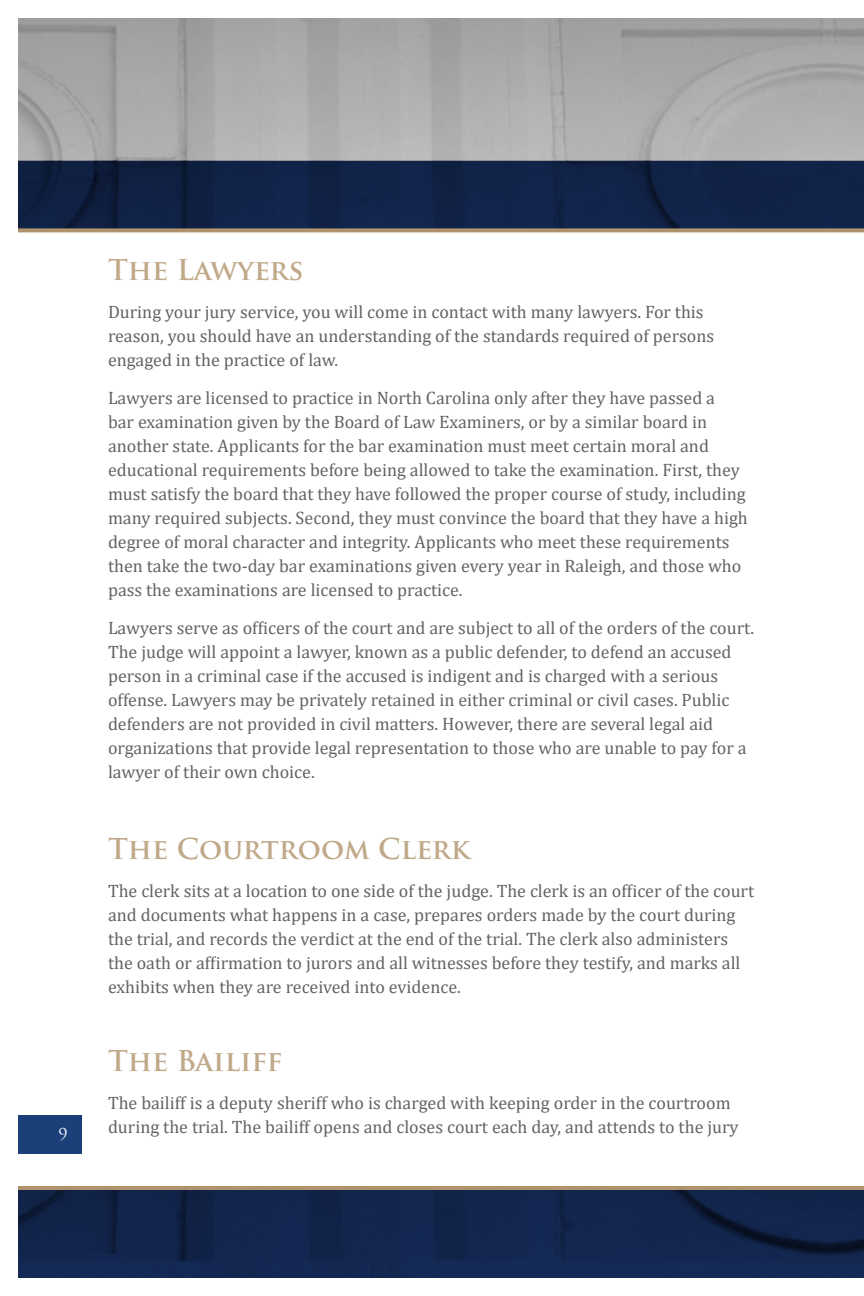
<style>
.page{position:relative;width:864px;height:1296px;background:#fff}
.page>*{position:absolute;margin:0;border:0;box-sizing:border-box;transform-origin:0 0}
.t1{font:700 28px "Trajan Pro";color:#c0a989}
.t2{font:18px/24px "Cambria";color:#636366}
.t3{font:16px "Trajan Pro";color:#fff}
</style>
<div class="page">
<div style="left:18px;top:1116px;width:64px;height:38px;background:#1b3f78"></div>
<img style="left:18px;top:18px;width:846px;height:143px">
<div style="left:18px;top:1188px;width:846px;height:90px;background:#12264f"></div>
<hr style="left:18px;top:1186px;width:846px;height:4px;background:#ae936c">
<div style="left:18px;top:161px;width:846px;height:69px;background:#102247"></div>
<svg style="left:18px;top:228px;width:846px;height:4px;background:#9e8768"></svg>
<p class="t3" style="left:58px;top:1124px;width:11px">9</p>
<p class="t1" style="left:108px;top:253px;width:197px">The Lawyers</p>
<p class="t2" style="left:108px;top:300px;width:608px">During your jury service, you will come in contact with many lawyers. For this reason, you should have an understanding of the standards required of persons engaged in the practice of law.</p>
<p class="t2" style="left:108px;top:386px;width:641px">Lawyers are licensed to practice in North Carolina only after they have passed a<br>bar examination given by the Board of Law Examiners, or by a similar board in another state. Applicants for the bar examination must meet certain moral and educational requirements before being allowed to take the examination. First, they must satisfy the board that they have followed the proper course of study, including many required subjects. Second, they must convince the board that they have a high degree of moral character and integrity. Applicants who meet these requirements then take the two-day bar examinations given every year in Raleigh, and those who pass the examinations are licensed to practice.</p>
<p class="t2" style="left:108px;top:616px;width:648px">Lawyers serve as officers of the court and are subject to all of the orders of the court.<br>The judge will appoint a lawyer, known as a public defender, to defend an accused person in a criminal case if the accused is indigent and is charged with a serious offense. Lawyers may be privately retained in either criminal or civil cases. Public defenders are not provided in civil matters. However, there are several legal aid organizations that provide legal representation to those who are unable to pay for a lawyer of their own choice.</p>
<p class="t1" style="left:108px;top:832px;width:364px">The Courtroom Clerk</p>
<p class="t2" style="left:108px;top:879px;width:648px">The clerk sits at a location to one side of the judge. The clerk is an officer of the court and documents what happens in a case, prepares orders made by the court during the trial, and records the verdict at the end of the trial. The clerk also administers the oath or affirmation to jurors and all witnesses before they testify, and marks all exhibits when they are received into evidence.</p>
<p class="t1" style="left:108px;top:1044px;width:176px">The Bailiff</p>
<p class="t2" style="left:108px;top:1091px;width:632px">The bailiff is a deputy sheriff who is charged with keeping order in the courtroom during the trial. The bailiff opens and closes court each day, and attends to the jury</p>
</div>
